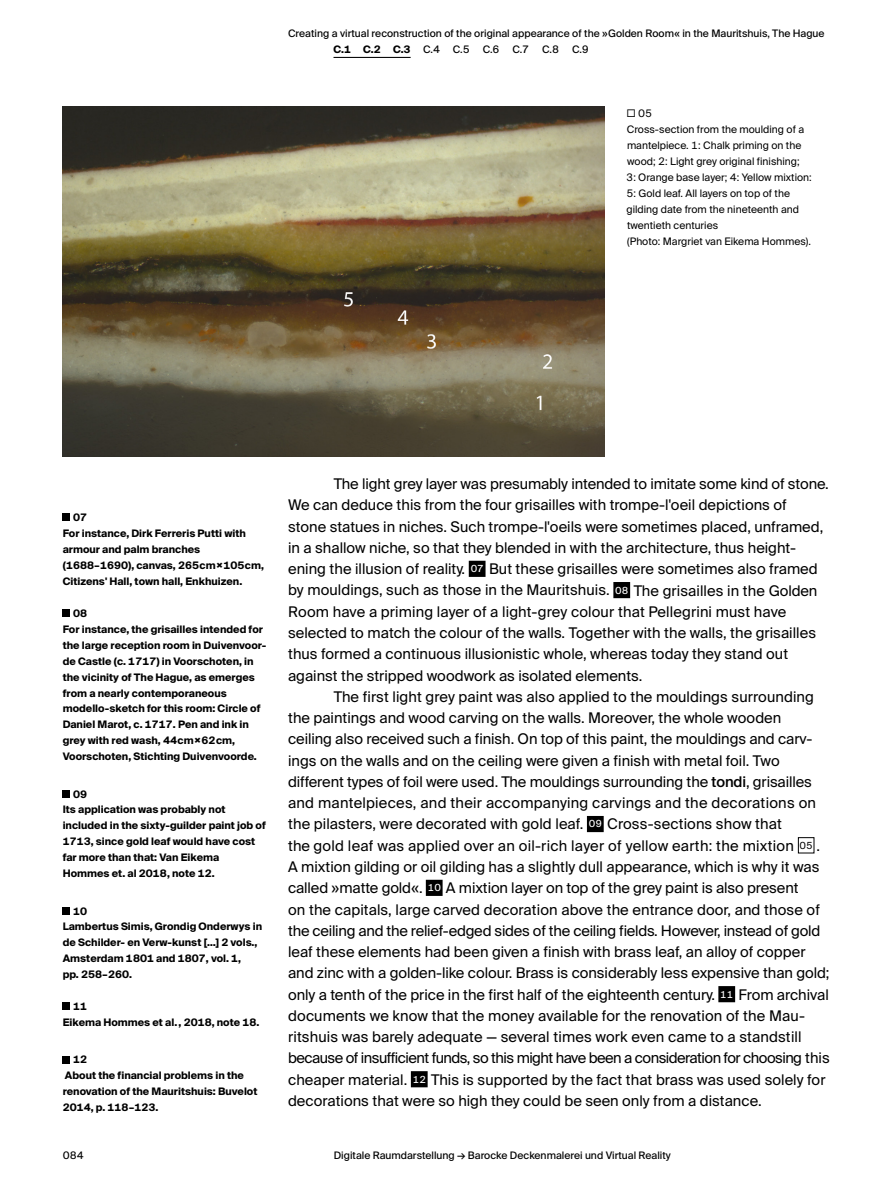
<style>
.page{position:relative;width:893px;height:1191px;background:#fff}
.page>*{position:absolute;margin:0;border:0;box-sizing:border-box;transform-origin:0 0}
.t1{font:14.7px/21.3px "Suisse Intl";color:#000}
.t2{font:700 10.35px/15.9px "Suisse Intl";color:#000}
.t3{font:10.35px/15.9px "Suisse Intl";color:#000}
.t4{font:10.35px "Suisse Intl";color:#000}
.s1{font-weight:700}
.s2{font-weight:300;font-size:14.1px}
.s3{font-size:9.75px;color:#fff}
.s4{font-weight:500}
.s5{font-size:9.75px}
</style>
<div class="page">
<hr style="left:333px;top:57px;width:78px;height:1px;background:#000">
<div style="left:469px;top:561px;width:16px;height:16px;background:#000"></div>
<div style="left:613px;top:582px;width:17px;height:16px;background:#000"></div>
<div style="left:587px;top:816px;width:17px;height:16px;background:#000"></div>
<div style="left:426px;top:879px;width:17px;height:17px;background:#000"></div>
<div style="left:718px;top:986px;width:17px;height:16px;background:#000"></div>
<div style="left:411px;top:1071px;width:17px;height:16px;background:#000"></div>
<img style="left:63px;top:106px;width:541px;height:350px">
<div style="left:63px;top:513px;width:7px;height:8px;background:#000"></div>
<div style="left:63px;top:609px;width:7px;height:8px;background:#000"></div>
<div style="left:63px;top:790px;width:7px;height:7px;background:#000"></div>
<div style="left:798px;top:837px;width:16px;height:16px;border:1px solid #000"></div>
<div style="left:63px;top:907px;width:7px;height:7px;background:#000"></div>
<div style="left:63px;top:1002px;width:7px;height:8px;background:#000"></div>
<div style="left:63px;top:1056px;width:7px;height:7px;background:#000"></div>
<p class="t4" style="left:288px;top:28px;width:538px">Creating a virtual reconstruction of the original appearance of the »Golden Room« in the Mauritshuis, The Hague</p>
<p class="t4" style="left:333px;top:43px;width:257px"><span class="s1">C.1 C.2 C.3</span> C.4 C.5 C.6 C.7 C.8 C.9</p>
<p class="t3" style="left:626px;top:105px;width:187px"><span class="s2">□</span> 05<br>Cross-section from the moulding of a mantelpiece. 1: Chalk priming on the wood; 2: Light grey original finishing;<br>3: Orange base layer; 4: Yellow mixtion:<br>5: Gold leaf. All layers on top of the gilding date from the nineteenth and twentieth centuries<br>(Photo: Margriet van Eikema Hommes).</p>
<p class="t2" style="left:63px;top:509px;width:203px;text-indent:10px">07<br>For instance, Dirk Ferreris Putti with armour and palm branches (1688–1690), canvas, 265cm×105cm,<br>Citizens' Hall, town hall, Enkhuizen.</p>
<p class="t2" style="left:63px;top:605px;width:205px;text-indent:10px">08<br>For instance, the grisailles intended for the large reception room in Duivenvoor&shy;de Castle (c. 1717) in Voorschoten, in the vicinity of The Hague, as emerges from a nearly contemporaneous modello-sketch for this room: Circle of Daniel Marot, c. 1717. Pen and ink in grey with red wash, 44cm×62cm, Voorschoten, Stichting Duivenvoorde.</p>
<p class="t2" style="left:63px;top:786px;width:205px;text-indent:10px">09<br>Its application was probably not included in the sixty-guilder paint job of<br>1713, since gold leaf would have cost far more than that: Van Eikema<br>Hommes et. al 2018, note 12.</p>
<p class="t2" style="left:63px;top:903px;width:201px;text-indent:10px">10<br>Lambertus Simis, Grondig Onderwys in de Schilder- en Verw-kunst […] 2 vols.,<br>Amsterdam 1801 and 1807, vol. 1,<br>pp. 258–260.</p>
<p class="t2" style="left:63px;top:998px;width:198px;text-indent:10px">11<br>Eikema Hommes et al., 2018, note 18.</p>
<p class="t2" style="left:63px;top:1051px;width:196px;text-indent:10px">12<br>About the financial problems in the renovation of the Mauritshuis: Buvelot<br>2014, p. 118–123.</p>
<p class="t4" style="left:63px;top:1149px;width:23px">084</p>
<p class="t1" style="left:288px;top:473px;width:542px;text-indent:46px">The light grey layer was presumably intended to imitate some kind of stone.<br>We can deduce this from the four grisailles with trompe-l'oeil depictions of<br>stone statues in niches. Such trompe-l'oeils were sometimes placed, unframed, in a shallow niche, so that they blended in with the architecture, thus height&shy;ening the illusion of reality. <span class="s3">07</span> But these grisailles were sometimes also framed by mouldings, such as those in the Mauritshuis. <span class="s3">08</span> The grisailles in the Golden Room have a priming layer of a light-grey colour that Pellegrini must have selected to match the colour of the walls. Together with the walls, the grisailles thus formed a continuous illusionistic whole, whereas today they stand out against the stripped woodwork as isolated elements.</p>
<p class="t1" style="left:288px;top:686px;width:543px;text-indent:46px">The first light grey paint was also applied to the mouldings surrounding the paintings and wood carving on the walls. Moreover, the whole wooden<br>ceiling also received such a finish. On top of this paint, the mouldings and carv&shy;ings on the walls and on the ceiling were given a finish with metal foil. Two different types of foil were used. The mouldings surrounding the <span class="s4">tondi</span>, grisailles and mantelpieces, and their accompanying carvings and the decorations on the pilasters, were decorated with gold leaf. <span class="s3">09</span> Cross-sections show that<br>the gold leaf was applied over an oil-rich layer of yellow earth: the mixtion <span class="s3">'</span><span class="s5">05</span><span class="s3">'</span> .<br>A mixtion gilding or oil gilding has a slightly dull appearance, which is why it was called »matte gold«. <span class="s3">10</span> A mixtion layer on top of the grey paint is also present<br>on the capitals, large carved decoration above the entrance door, and those of the ceiling and the relief-edged sides of the ceiling fields. However, instead of gold leaf these elements had been given a finish with brass leaf, an alloy of copper and zinc with a golden-like colour. Brass is considerably less expensive than gold; only a tenth of the price in the first half of the eighteenth century. <span class="s3">11</span> From archival documents we know that the money available for the renovation of the Mau-- ritshuis was barely adequate — several times work even came to a standstill because of insufficient funds, so this might have been a consideration for choosing this cheaper material. <span class="s3">12</span> This is supported by the fact that brass was used solely for decorations that were so high they could be seen only from a distance.</p>
<p class="t4" style="left:334px;top:1149px;width:338px">Digitale Raumdarstellung → Barocke Deckenmalerei und Virtual Reality</p>
</div>
